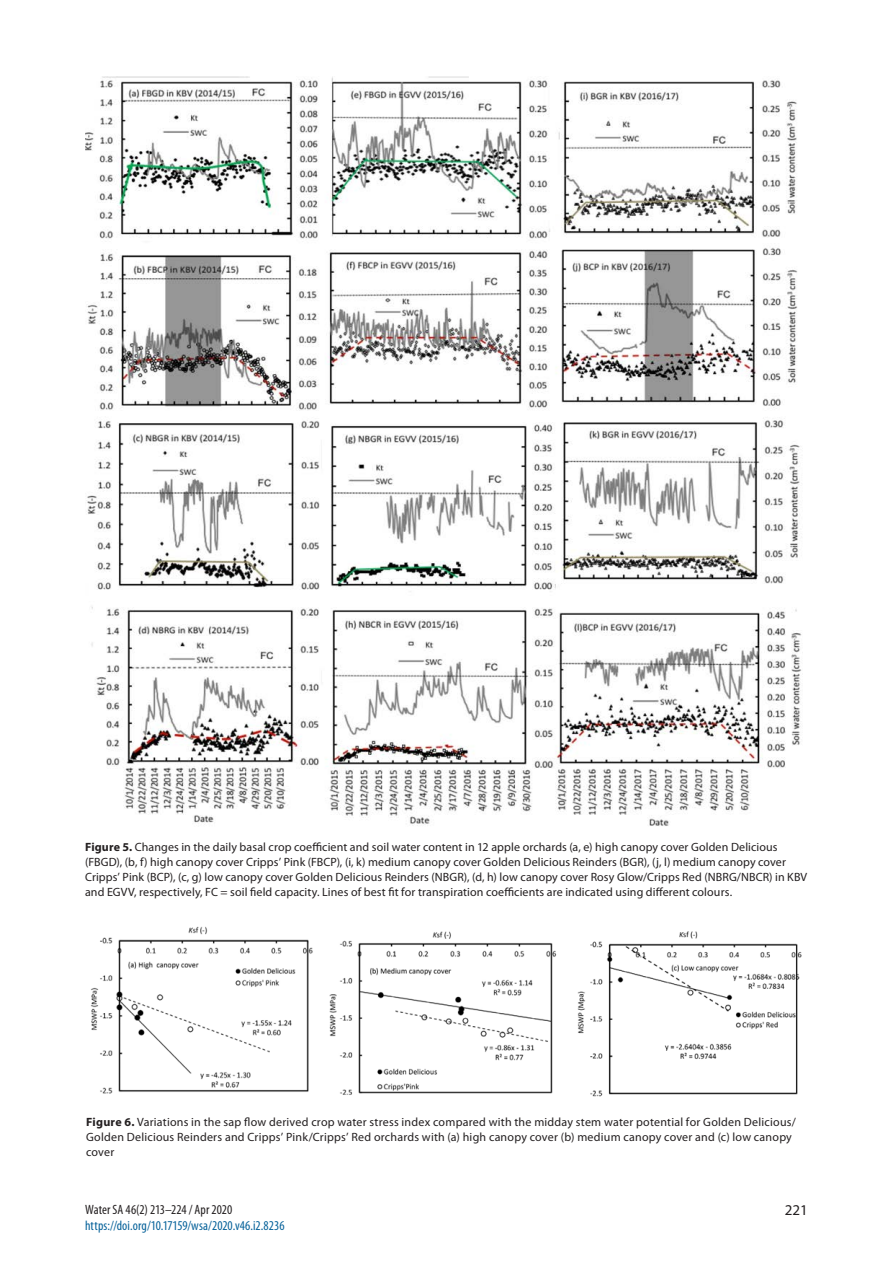
<style>
.page{position:relative;width:893px;height:1263px;background:#fff}
.page>*{position:absolute;margin:0;border:0;box-sizing:border-box;transform-origin:0 0}
.t1{font:15px "Myriad Pro";color:#231f20}
.t2{font:condensed 13.5px "Myriad Pro";letter-spacing:.005em;color:#056199}
.t3{font:condensed 13.5px "Myriad Pro";color:#231f20}
.Fig___Table_caption{font:12px/15px "Myriad Pro";letter-spacing:.01em;color:#231f20}
.s1{font-weight:700}
</style>
<div class="page">
<img style="left:85px;top:77px;width:717px;height:749px">
<img style="left:91px;top:926px;width:466px;height:169px">
<img style="left:577px;top:931px;width:225px;height:166px">
<p class="Fig___Table_caption" style="left:85px;top:839px;width:724px"><span class="s1">Figure 5.</span> Changes in the daily basal crop coefficient and soil water content in 12 apple orchards (a, e) high canopy cover Golden Delicious (FBGD), (b, f) high canopy cover Cripps’ Pink (FBCP), (i, k) medium canopy cover Golden Delicious Reinders (BGR), (j, l) medium canopy cover Cripps’ Pink (BCP), (c, g) low canopy cover Golden Delicious Reinders (NBGR), (d, h) low canopy cover Rosy Glow/Cripps Red (NBRG/NBCR) in KBV and EGVV, respectively, FC = soil field capacity. Lines of best fit for transpiration coefficients are indicated using different colours.</p>
<p class="Fig___Table_caption" style="left:86px;top:1114px;width:711px"><span class="s1">Figure 6.</span> Variations in the sap flow derived crop water stress index compared with the midday stem water potential for Golden Delicious/<br>Golden Delicious Reinders and Cripps’ Pink/Cripps’ Red orchards with (a) high canopy cover (b) medium canopy cover and (c) low canopy cover</p>
<p class="t3" style="left:85px;top:1201px;width:149px">Water SA 46(2) 213–224 / Apr 2020</p>
<p class="t1" style="left:785px;top:1200px;width:25px">221</p>
<p class="t2" style="left:85px;top:1217px;width:201px">https://doi.org/10.17159/wsa/2020.v46.i2.8236</p>
</div>
